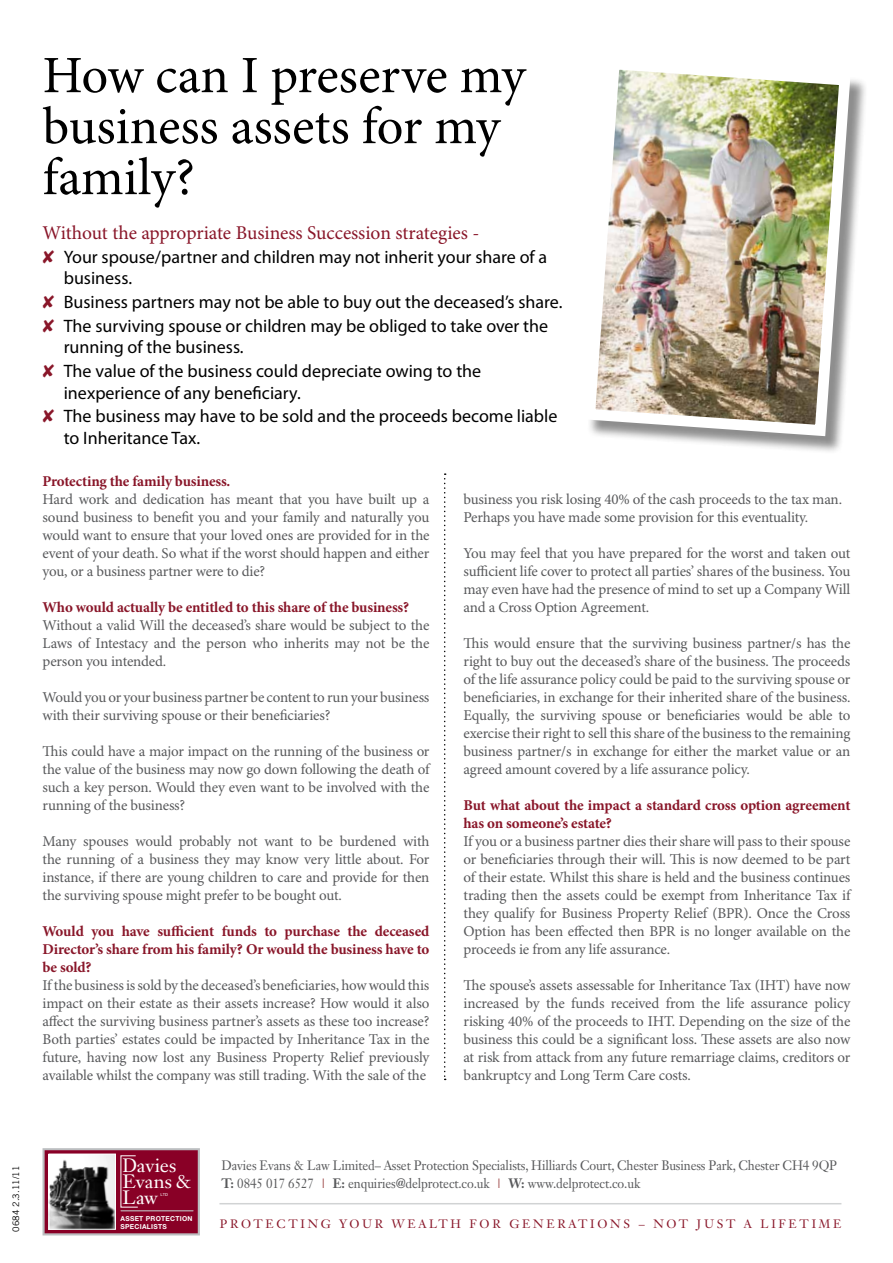
<style>
.page{position:relative;width:893px;height:1263px;background:#fff}
.page>*{position:absolute;margin:0;border:0;box-sizing:border-box;transform-origin:0 0}
.t1{font:52.5px/51px "Minion Pro";letter-spacing:-.005em;color:#000}
.t2{font:19.5px "Minion Pro";letter-spacing:-.005em;color:#891629}
.t3{font:19.05px/16px "Janson Text LT Std";letter-spacing:-.01em;color:#fff;scale:.94 1}
.t4{font:18px/23.7px "Myriad Pro";color:#000}
.t5{font:15px/18px "Minion Pro";letter-spacing:-.015em;color:#58595b;text-align:justify}
.t6{font:700 15px/18px "Minion Pro";letter-spacing:-.01em;color:#891629;text-align:justify}
.t7{font:13.5px/18.3px "Janson Text LT Std";letter-spacing:-.01em;color:#58595b;scale:.93 1}
.t8{font:12px "Janson Text LT Std";letter-spacing:.23em;color:#891629}
.t9{font:9px "Trade Gothic LT Std";color:#000}
.t10{font:700 6.75px/8.1px "Helvetica Neue LT Std";letter-spacing:.04em;color:#fff}
.t11{font:4.05px "Helvetica Neue LT Std";color:#fff}
.s1{color:#891629}
.s2{font-weight:700}
.s3{color:#9b4343}
</style>
<div class="page">
<svg style="left:43px;top:1148px;width:157px;height:87px;background:#873d52"></svg>
<hr style="left:219px;top:1203px;width:622px;height:1px;background:#d1d3d4">
<div style="left:587px;top:61px;width:282px;height:394px;background:#000;opacity:.45"></div>
<img style="left:587px;top:61px;width:269px;height:381px">
<svg style="left:444px;top:473px;width:2px;height:607px"></svg>
<h1 class="t1" style="left:43px;top:52px;width:484px">How can I preserve my business assets for my family?</h1>
<h2 class="t2" style="left:43px;top:221px;width:438px">Without the appropriate Business Succession strategies -</h2>
<p class="t4" style="left:64px;top:246px;width:485px;line-height:21.6px;text-indent:-21px"><span class="s1">✘</span> Your spouse/partner and children may not inherit your share of a business.</p>
<p class="t4" style="left:43px;top:290px;width:521px"><span class="s1">✘</span> Business partners may not be able to buy out the deceased’s share. <span class="s1">✘</span> The surviving spouse or children may be obliged to take over the</p>
<p class="t4" style="left:43px;top:336px;width:440px;text-indent:21px">running of the business.<br><span class="s1">✘</span> The value of the business could depreciate owing to the</p>
<p class="t4" style="left:43px;top:381px;width:516px;text-indent:21px">inexperience of any beneficiary.<br><span class="s1">✘</span> The business may have to be sold and the proceeds become liable</p>
<p class="t4" style="left:64px;top:426px;width:138px">to Inheritance Tax.</p>
<p class="t6" style="left:43px;top:473px;width:189px">Protecting the family business.</p>
<p class="t5" style="left:43px;top:491px;width:388px">Hard work and dedication has meant that you have built up a sound business to benefit you and your family and naturally you would want to ensure that your loved ones are provided for in the event of your death. So what if the worst should happen and either you, or a business partner were to die?</p>
<p class="t6" style="left:43px;top:599px;width:368px">Who would actually be entitled to this share of the business?</p>
<p class="t5" style="left:43px;top:617px;width:388px">Without a valid Will the deceased’s share would be subject to the Laws of Intestacy and the person who inherits may not be the person you intended.</p>
<p class="t5" style="left:43px;top:689px;width:388px">Would you or your business partner be content to run your business with their surviving spouse or their beneficiaries?</p>
<p class="t5" style="left:43px;top:743px;width:388px">This could have a major impact on the running of the business or the value of the business may now go down following the death of such a key person. Would they even want to be involved with the running of the business?</p>
<p class="t5" style="left:43px;top:833px;width:388px">Many spouses would probably not want to be burdened with the running of a business they may know very little about. For instance, if there are young children to care and provide for then the surviving spouse might prefer to be bought out.</p>
<p class="t6" style="left:43px;top:923px;width:388px">Would you have sufficient funds to purchase the deceased Director’s share from his family? Or would the business have to be sold?</p>
<p class="t5" style="left:43px;top:977px;width:388px">If the business is sold by the deceased’s beneficiaries, how would this impact on their estate as their assets increase? How would it also affect the surviving business partner’s assets as these too increase?<br>Both parties’ estates could be impacted by Inheritance Tax in the future, having now lost any Business Property Relief previously available whilst the company was still trading. With the sale of the</p>
<p class="t5" style="left:463px;top:491px;width:380px">business you risk losing 40% of the cash proceeds to the tax man.<br>Perhaps you have made some provision for this eventuality.</p>
<p class="t5" style="left:463px;top:545px;width:388px">You may feel that you have prepared for the worst and taken out sufficient life cover to protect all parties’ shares of the business. You may even have had the presence of mind to set up a Company Will and a Cross Option Agreement.</p>
<p class="t5" style="left:463px;top:635px;width:388px">This would ensure that the surviving business partner/s has the right to buy out the deceased’s share of the business. The proceeds of the life assurance policy could be paid to the surviving spouse or beneficiaries, in exchange for their inherited share of the business.<br>Equally, the surviving spouse or beneficiaries would be able to exercise their right to sell this share of the business to the remaining business partner/s in exchange for either the market value or an agreed amount covered by a life assurance policy.</p>
<p class="t6" style="left:463px;top:797px;width:388px">But what about the impact a standard cross option agreement has on someone’s estate?</p>
<p class="t5" style="left:463px;top:833px;width:388px">If you or a business partner dies their share will pass to their spouse or beneficiaries through their will. This is now deemed to be part of their estate. Whilst this share is held and the business continues trading then the assets could be exempt from Inheritance Tax if they qualify for Business Property Relief (BPR). Once the Cross Option has been effected then BPR is no longer available on the proceeds ie from any life assurance.</p>
<p class="t5" style="left:463px;top:977px;width:388px">The spouse’s assets assessable for Inheritance Tax (IHT) have now increased by the funds received from the life assurance policy risking 40% of the proceeds to IHT. Depending on the size of the business this could be a significant loss. These assets are also now at risk from attack from any future remarriage claims, creditors or bankruptcy and Long Term Care costs.</p>
<p class="t9" style="left:11px;top:1231px;width:67px;rotate:-90deg">0684 2.3.11/11</p>
<p class="t3" style="left:122px;top:1157px;width:75px">Davies<br>Evans &amp;<br>Law</p>
<p class="t10" style="left:121px;top:1214px;width:73px">ASSET PROTECTION<br>SPECIALISTS</p>
<p class="t11" style="left:161px;top:1192px;width:9px">LTD</p>
<p class="t7" style="left:221px;top:1156px;width:664px">Davies Evans &amp; Law Limited– Asset Protection Specialists, Hilliards Court, Chester Business Park, Chester CH4 9QP<br><span class="s2">T:</span> 0845 017 6527 <span class="s3">|</span> <span class="s2">E:</span> enquiries@delprotect.co.uk <span class="s3">|</span> <span class="s2">W:</span> www.delprotect.co.uk</p>
<p class="t8" style="left:220px;top:1216px;width:199px">Protec ting your weal</p>
<p class="t8" style="left:438px;top:1216px;width:402px">th for ge ne rations – not jus t a l ife time</p>
</div>
